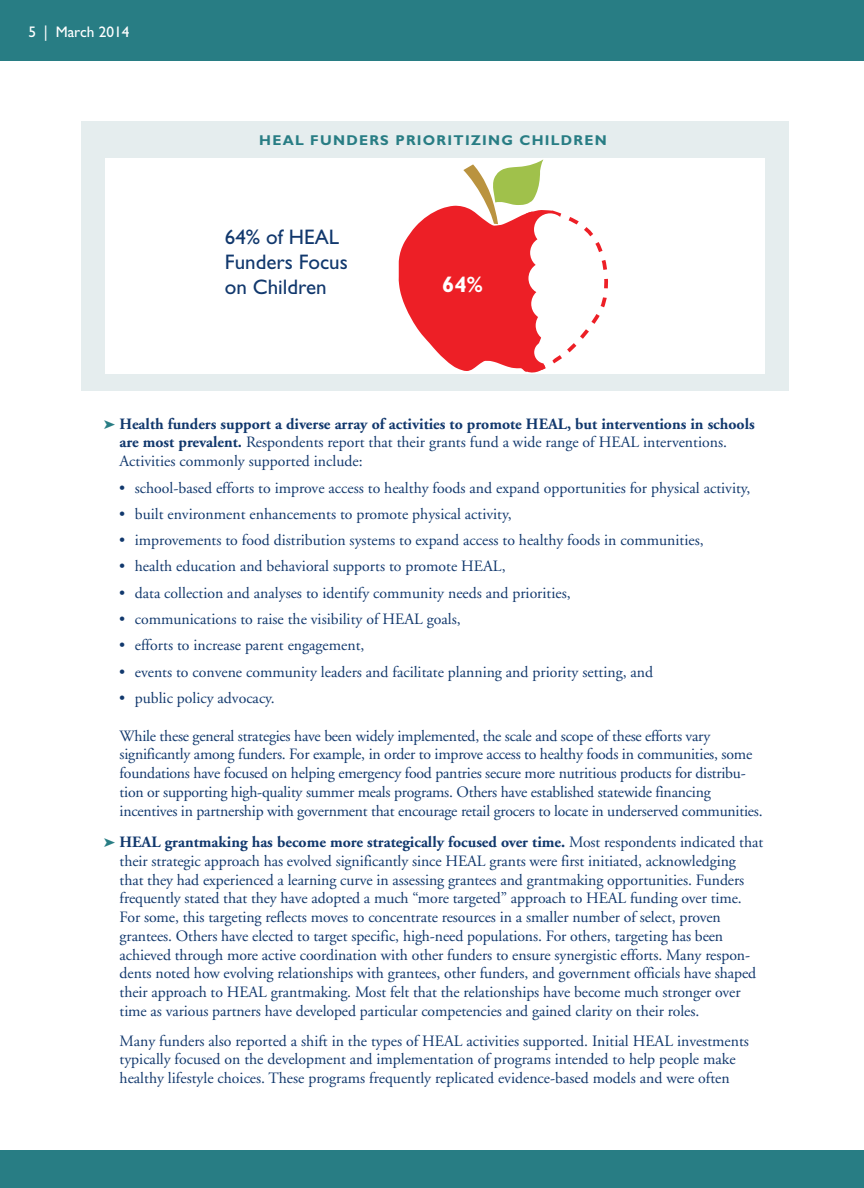
<style>
.page{position:relative;width:864px;height:1188px;background:#fff}
.page>*{position:absolute;margin:0;border:0;box-sizing:border-box;transform-origin:0 0}
.t1{font:700 22.2px "Gill Sans";color:#fff}
.t2{font:21px/24.6px "Gill Sans";color:#11386d}
.t3{font:15.75px/18.8px "Adobe Garamond";letter-spacing:-.005em;color:#11386d}
.t4{font:700 15.75px/18.8px "Adobe Garamond";color:#11386d}
.t5{font:15.3px "Gill Sans";color:#fff}
.t6{font:700 14.25px "Gill Sans";letter-spacing:.09em;color:#287d84}
.s1{color:#287d84}
.s2{font-weight:400}
.s3{font-weight:700}
</style>
<div class="page">
<div style="left:0;top:1151px;width:864px;height:37px;background:#287d84"></div>
<div style="left:0;top:0;width:864px;height:61px;background:#287d84"></div>
<div style="left:81px;top:122px;width:708px;height:269px;background:#e5edee"></div>
<div style="left:105px;top:158px;width:660px;height:215px;background:#fff"></div>
<svg style="left:399px;top:160px;width:209px;height:213px"></svg>
<div style="left:534px;top:213px;width:32px;height:33px;background:#fff;border-radius:50%"></div>
<div style="left:530px;top:237px;width:32px;height:32px;background:#fff;border-radius:50%"></div>
<div style="left:528px;top:262px;width:33px;height:32px;background:#fff;border-radius:50%"></div>
<div style="left:531px;top:288px;width:32px;height:32px;background:#fff;border-radius:50%"></div>
<div style="left:536px;top:309px;width:32px;height:33px;background:#fff;border-radius:50%"></div>
<div style="left:534px;top:341px;width:22px;height:23px;background:#fff;border-radius:50%"></div>
<p class="t5" style="left:28px;top:27px;width:102px">5 | March 2014</p>
<p class="t6" style="left:259px;top:135px;width:349px">HEAL FUNDERS PRIORITIZING CHILDREN</p>
<h2 class="t2" style="left:225px;top:227px;width:125px">64% of HEAL<br>Funders Focus on Children</h2>
<h1 class="t1" style="left:442px;top:276px;width:42px">64%</h1>
<p class="t4" style="left:120px;top:416px;width:637px;text-indent:-16px"><span class="s1">➤</span> Health funders support a diverse array of activities to promote HEAL, but interventions in schools are most prevalent. <span class="s2">Respondents report that their grants fund a wide range of HEAL interventions.<br>Activities commonly supported include:</span></p>
<p class="t3" style="left:119px;top:480px;width:633px">• school-based efforts to improve access to healthy foods and expand opportunities for physical activity,</p>
<p class="t3" style="left:119px;top:506px;width:394px">• built environment enhancements to promote physical activity,</p>
<p class="t3" style="left:119px;top:532px;width:586px">• improvements to food distribution systems to expand access to healthy foods in communities,</p>
<p class="t3" style="left:119px;top:558px;width:388px">• health education and behavioral supports to promote HEAL,</p>
<p class="t3" style="left:119px;top:585px;width:453px">• data collection and analyses to identify community needs and priorities,</p>
<p class="t3" style="left:119px;top:611px;width:343px">• communications to raise the visibility of HEAL goals,</p>
<p class="t3" style="left:119px;top:637px;width:247px">• efforts to increase parent engagement,</p>
<p class="t3" style="left:119px;top:664px;width:536px">• events to convene community leaders and facilitate planning and priority setting, and</p>
<p class="t3" style="left:119px;top:690px;width:157px">• public policy advocacy.</p>
<p class="t3" style="left:120px;top:728px;width:644px">While these general strategies have been widely implemented, the scale and scope of these efforts vary significantly among funders. For example, in order to improve access to healthy foods in communities, some foundations have focused on helping emergency food pantries secure more nutritious products for distribu&shy;tion or supporting high-quality summer meals programs. Others have established statewide financing incentives in partnership with government that encourage retail grocers to locate in underserved communities.</p>
<p class="t3" style="left:120px;top:834px;width:645px;text-indent:-16px"><span class="s1">➤</span> <span class="s3">HEAL grantmaking has become more strategically focused over time.</span> Most respondents indicated that their strategic approach has evolved significantly since HEAL grants were first initiated, acknowledging that they had experienced a learning curve in assessing grantees and grantmaking opportunities. Funders frequently stated that they have adopted a much “more targeted” approach to HEAL funding over time.<br>For some, this targeting reflects moves to concentrate resources in a smaller number of select, proven grantees. Others have elected to target specific, high-need populations. For others, targeting has been achieved through more active coordination with other funders to ensure synergistic efforts. Many respon&shy;dents noted how evolving relationships with grantees, other funders, and government officials have shaped their approach to HEAL grantmaking. Most felt that the relationships have become much stronger over time as various partners have developed particular competencies and gained clarity on their roles.</p>
<p class="t3" style="left:120px;top:1033px;width:631px">Many funders also reported a shift in the types of HEAL activities supported. Initial HEAL investments typically focused on the development and implementation of programs intended to help people make healthy lifestyle choices. These programs frequently replicated evidence-based models and were often</p>
</div>
